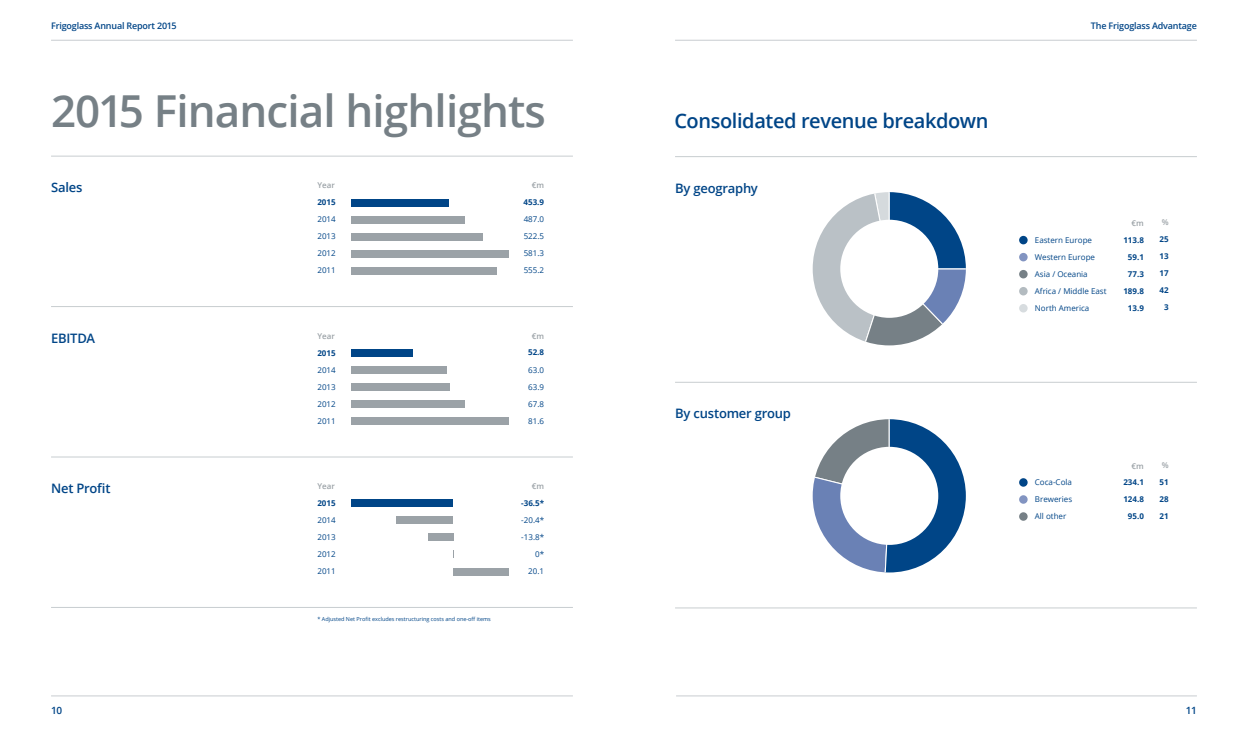
<style>
.page{position:relative;width:1248px;height:738px;background:#fff}
.page>*{position:absolute;margin:0;border:0;box-sizing:border-box;transform-origin:0 0}
.t1{font:600 44px "Open Sans";letter-spacing:-.02em;color:#768086}
.t2{font:600 20px "Open Sans";letter-spacing:-.02em;color:#004587}
.t3{font:600 13px "Open Sans";letter-spacing:-.02em;color:#004587}
.t4{font:600 10px "Open Sans";color:#004587}
.t5{font:600 9px "Open Sans";letter-spacing:-.02em;color:#004587}
.t6{font:8px "Open Sans";color:#004587}
.t7{font:700 8px "Open Sans";color:#004587}
.t8{font:600 8px "Open Sans";color:#9ba2a7}
.t9{font:5.5px "Open Sans";color:#004587}
</style>
<div class="page">
<div style="left:1019px;top:478px;width:8px;height:8px;background:#004587;border-radius:50%"></div>
<div style="left:1019px;top:495px;width:8px;height:8px;background:#8294c1;border-radius:50%"></div>
<div style="left:1019px;top:512px;width:8px;height:8px;background:#768086;border-radius:50%"></div>
<div style="left:1019px;top:236px;width:8px;height:8px;background:#004587;border-radius:50%"></div>
<div style="left:1019px;top:253px;width:8px;height:8px;background:#8294c1;border-radius:50%"></div>
<div style="left:1019px;top:270px;width:8px;height:8px;background:#768086;border-radius:50%"></div>
<div style="left:1019px;top:287px;width:8px;height:8px;background:#b3bbc0;border-radius:50%"></div>
<div style="left:1019px;top:304px;width:8px;height:8px;background:#d5dadd;border-radius:50%"></div>
<hr style="left:51px;top:306px;width:522px;height:1px;background:#c8cdd0">
<hr style="left:51px;top:456px;width:522px;height:1px;background:#c8cdd0">
<hr style="left:51px;top:606px;width:522px;height:1px;background:#c8cdd0">
<div style="left:396px;top:516px;width:57px;height:7px;background:#9ba2a7"></div>
<div style="left:351px;top:499px;width:102px;height:7px;background:#004587"></div>
<div style="left:428px;top:533px;width:25px;height:7px;background:#9ba2a7"></div>
<div style="left:453px;top:567px;width:56px;height:7px;background:#9ba2a7"></div>
<hr style="left:51px;top:156px;width:522px;height:1px;background:#c8cdd0">
<hr style="left:675px;top:156px;width:521px;height:1px;background:#c8cdd0">
<hr style="left:675px;top:382px;width:521px;height:1px;background:#c8cdd0">
<hr style="left:675px;top:607px;width:521px;height:1px;background:#c8cdd0">
<div style="left:351px;top:216px;width:114px;height:7px;background:#9ba2a7"></div>
<div style="left:351px;top:199px;width:98px;height:7px;background:#004587"></div>
<div style="left:351px;top:233px;width:131px;height:7px;background:#9ba2a7"></div>
<div style="left:351px;top:250px;width:158px;height:7px;background:#9ba2a7"></div>
<div style="left:351px;top:267px;width:145px;height:7px;background:#9ba2a7"></div>
<div style="left:351px;top:366px;width:96px;height:7px;background:#9ba2a7"></div>
<div style="left:351px;top:349px;width:62px;height:7px;background:#004587"></div>
<div style="left:351px;top:383px;width:99px;height:7px;background:#9ba2a7"></div>
<div style="left:351px;top:400px;width:114px;height:7px;background:#9ba2a7"></div>
<div style="left:351px;top:417px;width:158px;height:7px;background:#9ba2a7"></div>
<svg style="left:812px;top:192px;width:153px;height:153px"></svg>
<div style="left:840px;top:219px;width:98px;height:98px;background:#fff;border-radius:50%"></div>
<svg style="left:812px;top:419px;width:153px;height:153px"></svg>
<div style="left:840px;top:446px;width:98px;height:98px;background:#fff;border-radius:50%"></div>
<hr style="left:675px;top:40px;width:521px;height:1px;background:#c8cdd0">
<hr style="left:51px;top:40px;width:522px;height:1px;background:#c8cdd0">
<hr style="left:676px;top:695px;width:520px;height:1px;background:#c8cdd0">
<hr style="left:51px;top:695px;width:522px;height:1px;background:#c8cdd0">
<p class="t5" style="left:51px;top:20px;width:127px">Frigoglass Annual Report 2015</p>
<p class="t5" style="left:1090px;top:20px;width:107px">The Frigoglass Advantage</p>
<h1 class="t1" style="left:51px;top:81px;width:496px">2015 Financial highlights</h1>
<h2 class="t2" style="left:674px;top:106px;width:316px">Consolidated revenue breakdown</h2>
<h3 class="t3" style="left:51px;top:178px;width:33px">Sales</h3>
<h3 class="t3" style="left:675px;top:179px;width:84px">By geography</h3>
<p class="t8" style="left:317px;top:180px;width:19px">Year</p>
<p class="t8" style="left:532px;top:180px;width:14px">€m</p>
<p class="t7" style="left:317px;top:196px;width:20px">2015</p>
<p class="t7" style="left:523px;top:196px;width:22px">453.9</p>
<p class="t6" style="left:317px;top:213px;width:20px">2014</p>
<p class="t6" style="left:523px;top:213px;width:22px">487.0</p>
<h3 class="t3" style="left:51px;top:328px;width:46px">EBITDA</h3>
<p class="t6" style="left:317px;top:230px;width:20px">2013</p>
<p class="t6" style="left:523px;top:230px;width:22px">522.5</p>
<p class="t6" style="left:317px;top:247px;width:20px">2012</p>
<p class="t6" style="left:523px;top:247px;width:22px">581.3</p>
<p class="t6" style="left:317px;top:264px;width:20px">2011</p>
<p class="t6" style="left:523px;top:264px;width:22px">555.2</p>
<p class="t8" style="left:317px;top:330px;width:19px">Year</p>
<p class="t8" style="left:532px;top:330px;width:14px">€m</p>
<p class="t6" style="left:317px;top:364px;width:20px">2014</p>
<p class="t6" style="left:528px;top:364px;width:17px">63.0</p>
<p class="t7" style="left:317px;top:346px;width:20px">2015</p>
<p class="t7" style="left:528px;top:346px;width:17px">52.8</p>
<p class="t6" style="left:317px;top:381px;width:20px">2013</p>
<p class="t6" style="left:528px;top:381px;width:17px">63.9</p>
<p class="t6" style="left:317px;top:398px;width:20px">2012</p>
<p class="t6" style="left:528px;top:398px;width:17px">67.8</p>
<p class="t6" style="left:317px;top:415px;width:20px">2011</p>
<p class="t6" style="left:528px;top:415px;width:17px">81.6</p>
<h3 class="t3" style="left:51px;top:479px;width:61px">Net Profit</h3>
<p class="t8" style="left:317px;top:480px;width:19px">Year</p>
<p class="t8" style="left:532px;top:480px;width:14px">€m</p>
<p class="t6" style="left:317px;top:514px;width:20px">2014</p>
<p class="t6" style="left:521px;top:514px;width:24px">-20.4*</p>
<p class="t7" style="left:317px;top:497px;width:20px">2015</p>
<p class="t7" style="left:521px;top:496px;width:24px">-36.5*</p>
<p class="t6" style="left:317px;top:531px;width:20px">2013</p>
<p class="t6" style="left:521px;top:531px;width:24px">-13.8*</p>
<p class="t6" style="left:317px;top:548px;width:20px">2012</p>
<p class="t6" style="left:535px;top:548px;width:10px">0*</p>
<p class="t6" style="left:317px;top:565px;width:20px">2011</p>
<p class="t6" style="left:528px;top:565px;width:17px">20.1</p>
<p class="t9" style="left:317px;top:614px;width:175px">* Adjusted Net Profit excludes restructuring costs and one-off items</p>
<h3 class="t3" style="left:675px;top:404px;width:117px">By customer group</h3>
<p class="t8" style="left:1131px;top:217px;width:14px">€m</p>
<p class="t8" style="left:1161px;top:217px;width:8px">%</p>
<p class="t6" style="left:1034px;top:234px;width:59px">Eastern Europe</p>
<p class="t7" style="left:1123px;top:234px;width:22px">113.8</p>
<p class="t7" style="left:1159px;top:233px;width:11px">25</p>
<p class="t6" style="left:1034px;top:251px;width:62px">Western Europe</p>
<p class="t7" style="left:1127px;top:251px;width:17px">59.1</p>
<p class="t7" style="left:1159px;top:250px;width:11px">13</p>
<p class="t6" style="left:1034px;top:268px;width:54px">Asia / Oceania</p>
<p class="t7" style="left:1127px;top:268px;width:17px">77.3</p>
<p class="t7" style="left:1159px;top:267px;width:11px">17</p>
<p class="t6" style="left:1034px;top:285px;width:73px">Africa / Middle East</p>
<p class="t7" style="left:1123px;top:285px;width:22px">189.8</p>
<p class="t7" style="left:1159px;top:284px;width:11px">42</p>
<p class="t6" style="left:1034px;top:302px;width:56px">North America</p>
<p class="t7" style="left:1127px;top:302px;width:17px">13.9</p>
<p class="t7" style="left:1163px;top:301px;width:6px">3</p>
<p class="t8" style="left:1131px;top:460px;width:14px">€m</p>
<p class="t8" style="left:1161px;top:459px;width:8px">%</p>
<p class="t6" style="left:1034px;top:476px;width:39px">Coca-Cola</p>
<p class="t7" style="left:1123px;top:476px;width:22px">234.1</p>
<p class="t7" style="left:1159px;top:475px;width:11px">51</p>
<p class="t6" style="left:1034px;top:493px;width:39px">Breweries</p>
<p class="t7" style="left:1123px;top:493px;width:22px">124.8</p>
<p class="t7" style="left:1159px;top:492px;width:11px">28</p>
<p class="t6" style="left:1034px;top:510px;width:33px">All other</p>
<p class="t7" style="left:1127px;top:510px;width:17px">95.0</p>
<p class="t7" style="left:1159px;top:509px;width:11px">21</p>
<p class="t4" style="left:51px;top:702px;width:13px">10</p>
<p class="t4" style="left:1185px;top:702px;width:13px">11</p>
</div>
